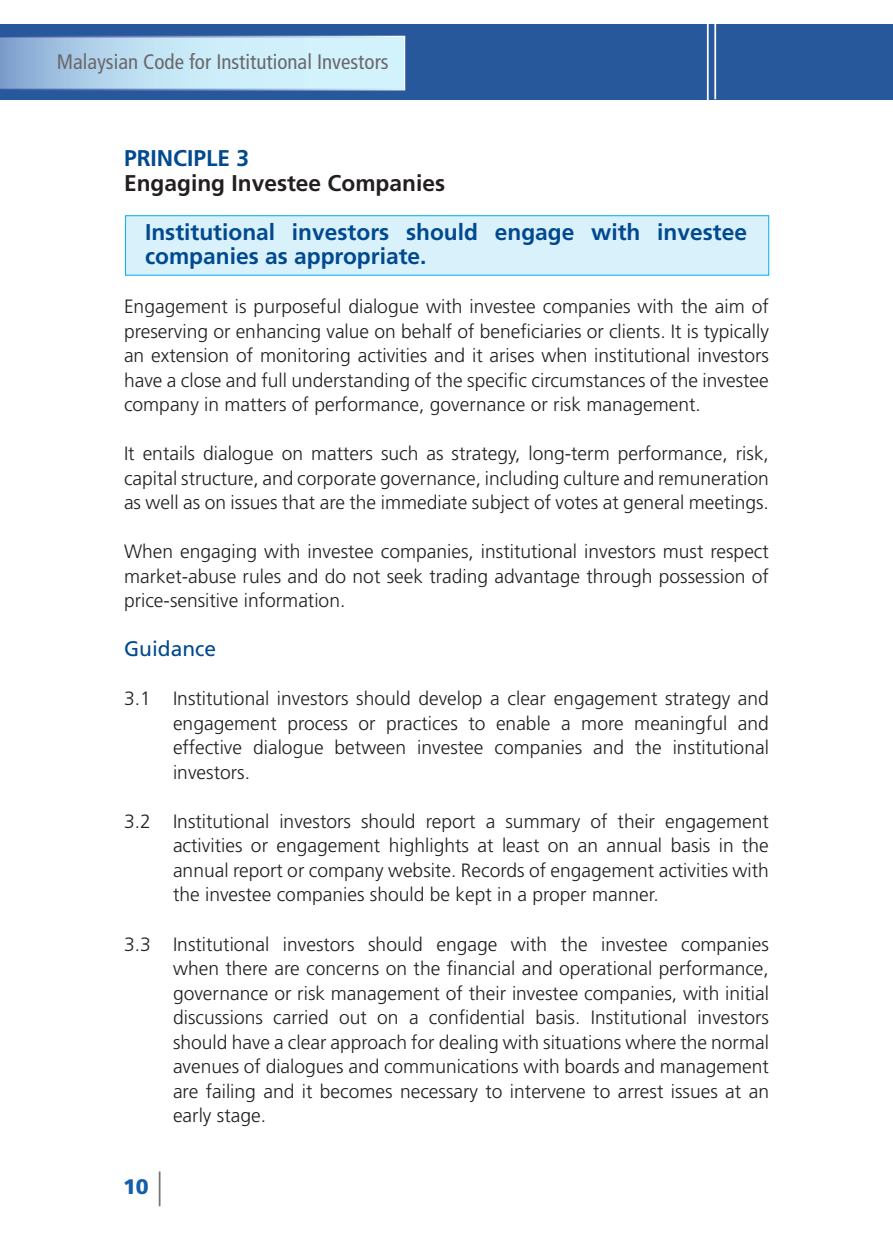
<style>
.page{position:relative;width:893px;height:1241px;background:#fff}
.page>*{position:absolute;margin:0;border:0;box-sizing:border-box;transform-origin:0 0}
.t1{font:700 22.75px/24.5px "Frutiger LT Std";color:#014990}
.t2{font:700 22.75px "Frutiger LT Std";color:#231f20}
.t3{font:condensed 21px "Frutiger LT Std";color:#69696c}
.t4{font:21px "Frutiger LT Std";color:#014990}
.t5{font:900 21px "Frutiger LT Std";color:#145ead}
.t6{font:300 19.25px/24.5px "Frutiger LT Std";color:#231f20;text-align:justify}
</style>
<div class="page">
<div style="left:0;top:24px;width:893px;height:75px;background:#27589b"></div>
<svg style="left:0;top:36px;width:405px;height:54px"></svg>
<svg style="left:0;top:37px;width:404px;height:53px;background:#bcddef"></svg>
<hr style="left:707px;top:17px;width:2px;height:84px;background:#fff">
<hr style="left:714px;top:15px;width:2px;height:84px;background:#fff">
<hr style="left:159px;top:1171px;width:1px;height:34px;background:#727477">
<div style="left:125px;top:215px;width:644px;height:60px;background:#d9f1fb;border:1px solid #00aeef"></div>
<p class="t3" style="left:57px;top:50px;width:333px">Malaysian Code for Institutional Investors</p>
<p class="t1" style="left:124px;top:146px;width:127px">PRINCIPLE 3</p>
<p class="t2" style="left:124px;top:169px;width:323px">Engaging Investee Companies</p>
<p class="t1" style="left:145px;top:219px;width:603px">Institutional investors should engage with investee companies as appropriate.</p>
<p class="t6" style="left:124px;top:294px;width:646px">Engagement is purposeful dialogue with investee companies with the aim of preserving or enhancing value on behalf of beneficiaries or clients. It is typically an extension of monitoring activities and it arises when institutional investors have a close and full understanding of the specific circumstances of the investee company in matters of performance, governance or risk management.</p>
<p class="t6" style="left:124px;top:441px;width:646px">It entails dialogue on matters such as strategy, long-term performance, risk, capital structure, and corporate governance, including culture and remuneration as well as on issues that are the immediate subject of votes at general meetings.</p>
<p class="t6" style="left:124px;top:539px;width:646px">When engaging with investee companies, institutional investors must respect market-abuse rules and do not seek trading advantage through possession of price-sensitive information.</p>
<p class="t4" style="left:124px;top:636px;width:94px">Guidance</p>
<p class="t6" style="left:173px;top:686px;width:597px;text-indent:-49px">3.1 Institutional investors should develop a clear engagement strategy and engagement process or practices to enable a more meaningful and effective dialogue between investee companies and the institutional investors.</p>
<p class="t6" style="left:173px;top:809px;width:597px;text-indent:-49px">3.2 Institutional investors should report a summary of their engagement activities or engagement highlights at least on an annual basis in the annual report or company website. Records of engagement activities with the investee companies should be kept in a proper manner.</p>
<p class="t6" style="left:173px;top:931px;width:597px;text-indent:-49px">3.3 Institutional investors should engage with the investee companies when there are concerns on the financial and operational performance, governance or risk management of their investee companies, with initial discussions carried out on a confidential basis. Institutional investors should have a clear approach for dealing with situations where the normal avenues of dialogues and communications with boards and management are failing and it becomes necessary to intervene to arrest issues at an early stage.</p>
<p class="t5" style="left:123px;top:1173px;width:27px">10</p>
</div>
